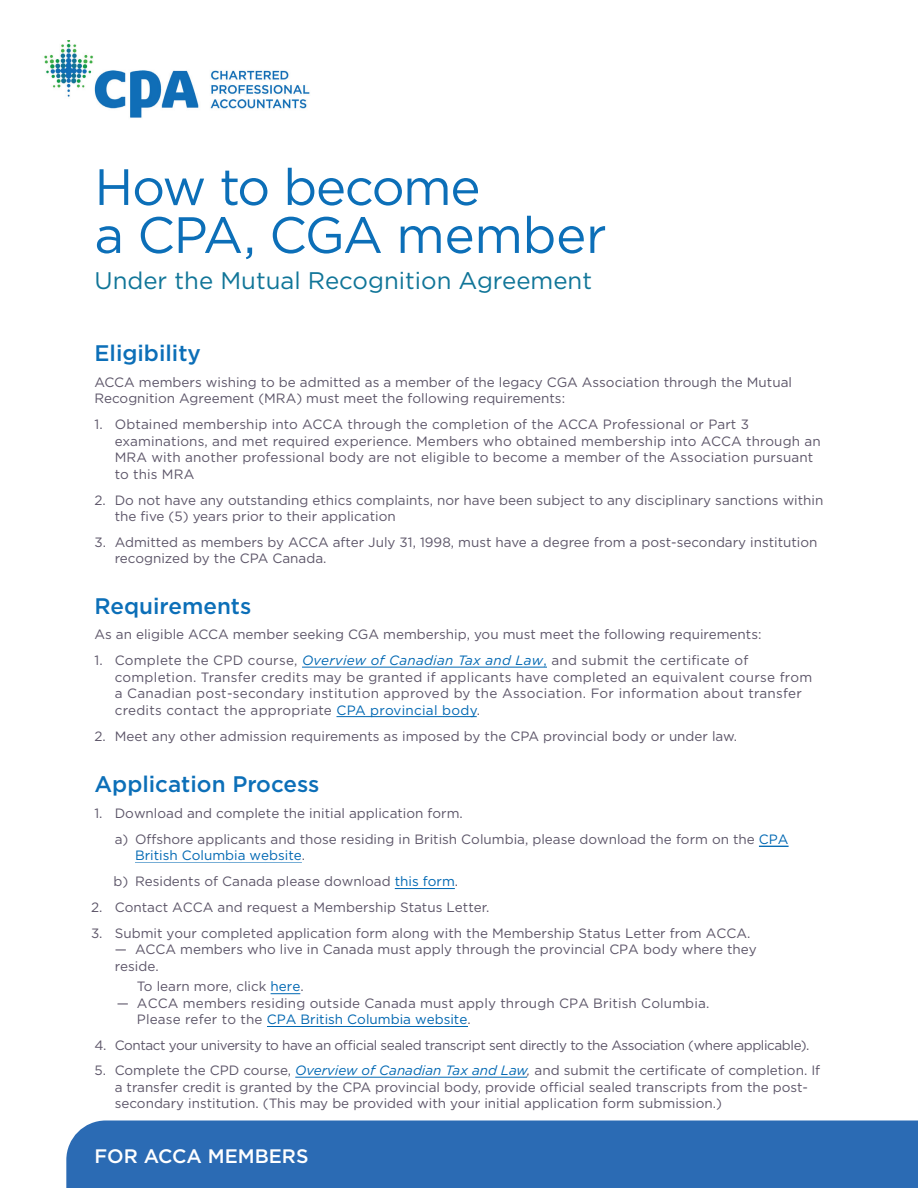
<style>
.page{position:relative;width:918px;height:1188px;background:#fff}
.page>*{position:absolute;margin:0;border:0;box-sizing:border-box;transform-origin:0 0}
.t1{font:51px/48px "Gotham";letter-spacing:-.025em;color:#0c6fb8}
.t2{font:24px "Gotham";color:#107598}
.t3{font:500 22.5px "Gotham";color:#0c6fb8}
.t4{font:500 19.5px "Gotham";color:#fff}
.t5{font:13.5px/16.5px "Gotham";color:#5d5669}
.t6{font:13.5px/16.5px "Gotham";letter-spacing:.02em;color:#5d5669}
.t7{font:13.5px "Gotham";letter-spacing:-.03em;color:#5d5669}
.s1{font-style:italic;color:#0168b3}
.s2{color:#0168b3}
.s3{color:#0067b1}
.s4{font-style:italic}
</style>
<div class="page">
<div style="left:66px;top:1120px;width:852px;height:68px;background:#2b6bb4"></div>
<img style="left:44px;top:40px;width:266px;height:78px">
<hr style="left:302px;top:667px;width:245px;height:1px;background:#0168b3">
<hr style="left:336px;top:716px;width:141px;height:1px;background:#0168b3">
<hr style="left:295px;top:1077px;width:232px;height:1px;background:#0168b3">
<hr style="left:395px;top:888px;width:60px;height:1px;background:#0168b3">
<hr style="left:135px;top:862px;width:167px;height:1px;background:#0168b3">
<hr style="left:759px;top:846px;width:30px;height:1px;background:#0168b3">
<hr style="left:267px;top:1026px;width:200px;height:1px;background:#0067b1">
<svg style="left:271px;top:993px;width:29px;height:1px"></svg>
<h1 class="t1" style="left:94px;top:162px;width:514px">How to become<br>a CPA, CGA member</h1>
<h2 class="t2" style="left:94px;top:265px;width:499px">Under the Mutual Recognition Agreement</h2>
<h3 class="t3" style="left:94px;top:338px;width:108px">Eligibility</h3>
<p class="t5" style="left:94px;top:373px;width:699px">ACCA members wishing to be admitted as a member of the legacy CGA Association through the Mutual<br>Recognition Agreement (MRA) must meet the following requirements:</p>
<p class="t5" style="left:115px;top:416px;width:707px;text-indent:-20px">1. Obtained membership into ACCA through the completion of the ACCA Professional or Part 3 examinations, and met required experience. Members who obtained membership into ACCA through an MRA with another professional body are not eligible to become a member of the Association pursuant to this MRA</p>
<p class="t5" style="left:115px;top:491px;width:710px;text-indent:-20px">2. Do not have any outstanding ethics complaints, nor have been subject to any disciplinary sanctions within the five (5) years prior to their application</p>
<p class="t5" style="left:115px;top:534px;width:704px;text-indent:-20px">3. Admitted as members by ACCA after July 31, 1998, must have a degree from a post-secondary institution recognized by the CPA Canada.</p>
<h3 class="t3" style="left:94px;top:591px;width:158px">Requirements</h3>
<p class="t5" style="left:94px;top:626px;width:669px">As an eligible ACCA member seeking CGA membership, you must meet the following requirements:</p>
<p class="t6" style="left:115px;top:652px;width:699px;text-indent:-20px">1. Complete the CPD course, <span class="s1">Overview of Canadian Tax and Law</span><span class="s2">,</span> and submit the certificate of completion. Transfer credits may be granted if applicants have completed an equivalent course from a Canadian post-secondary institution approved by the Association. For information about transfer credits contact the appropriate <span class="s2">CPA provincial body</span>.</p>
<p class="t5" style="left:94px;top:727px;width:644px">2. Meet any other admission requirements as imposed by the CPA provincial body or under law.</p>
<h3 class="t3" style="left:94px;top:770px;width:226px">Application Process</h3>
<p class="t5" style="left:115px;top:800px;width:675px;line-height:25.8px;text-indent:-20px">1. Download and complete the initial application form.<br>a) Offshore applicants and those residing in British Columbia, please download the form on the <span class="s2">CPA</span></p>
<p class="t5" style="left:114px;top:842px;width:346px;line-height:25.8px;text-indent:21px"><span class="s2">British Columbia website</span>.<br>b) Residents of Canada please download <span class="s2">this form</span>.</p>
<p class="t5" style="left:91px;top:899px;width:400px">2. Contact ACCA and request a Membership Status Letter.</p>
<p class="t5" style="left:91px;top:925px;width:661px">3. Submit your completed application form along with the Membership Status Letter from ACCA.</p>
<p class="t5" style="left:115px;top:941px;width:644px">— ACCA members who live in Canada must apply through the provincial CPA body where they reside.</p>
<p class="t5" style="left:137px;top:978px;width:168px">To learn more, click <span class="s2">here</span>.</p>
<p class="t5" style="left:137px;top:994px;width:574px;text-indent:-20px">— ACCA members residing outside Canada must apply through CPA British Columbia.<br>Please refer to the <span class="s3">CPA British Columbia website</span>.</p>
<p class="t7" style="left:94px;top:1036px;width:717px">4. Contact your university to have an official sealed transcript sent directly to the Association (where applicable).</p>
<p class="t5" style="left:115px;top:1062px;width:707px;text-indent:-20px">5. Complete the CPD course, <span class="s1">Overview of Canadian Tax and Law</span><span class="s4">,</span> and submit the certificate of completion. If a transfer credit is granted by the CPA provincial body, provide official sealed transcripts from the post&shy;secondary institution. (This may be provided with your initial application form submission.)</p>
<h3 class="t4" style="left:94px;top:1143px;width:216px">FOR ACCA MEMBERS</h3>
</div>
